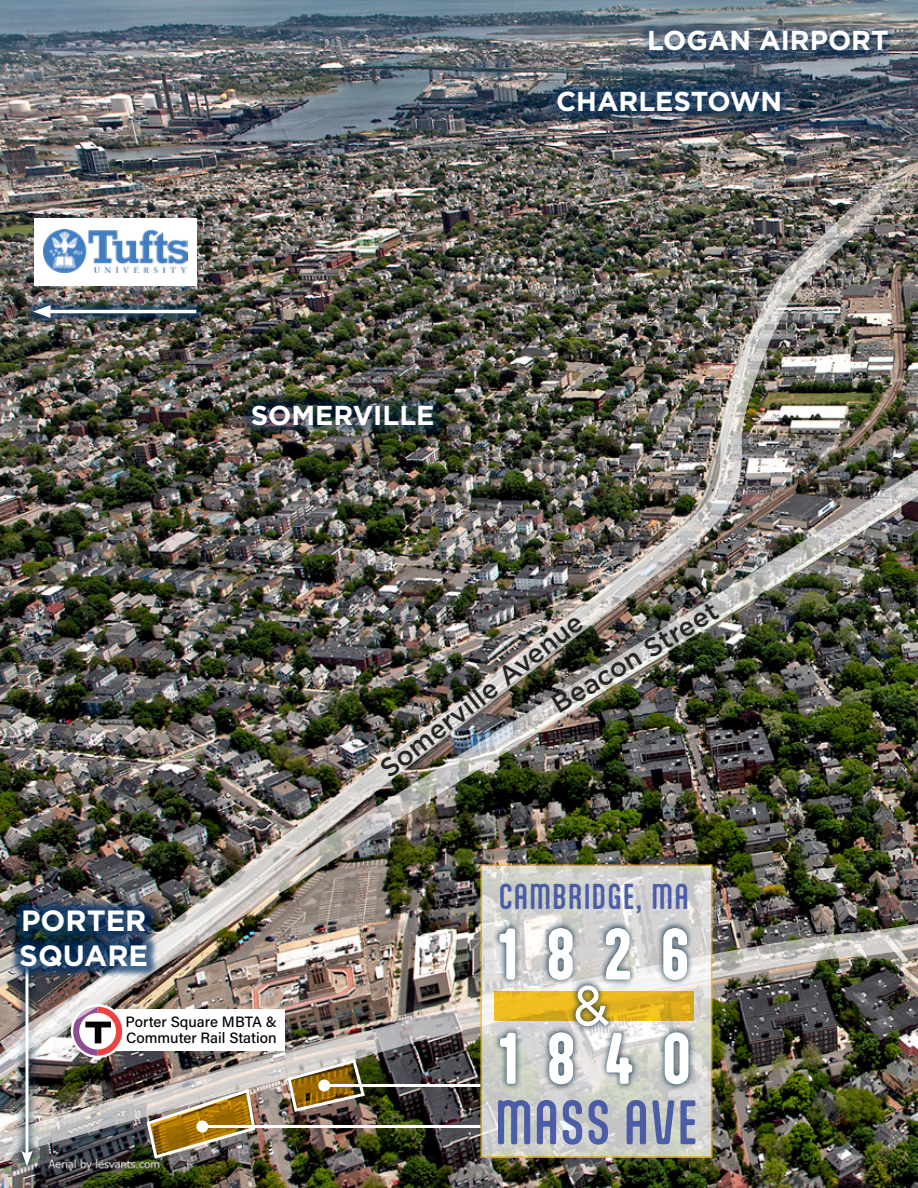
<style>
.page{position:relative;width:918px;height:1188px;background:#fff}
.page>*{position:absolute;margin:0;border:0;box-sizing:border-box;transform-origin:0 0}
.t1{font:700 61.8px "Aptly";letter-spacing:.46em;color:#fff}
.t2{font:500 53.4px "Aptly";letter-spacing:.02em;color:#364ba0}
.t3{font:53.4px "Arvo";color:#fff}
.t4{font:500 30.6px "Aptly";letter-spacing:.045em;color:#364ba0}
.t5{font:700 29.25px/35.1px "Gotham";color:#fff}
.t6{font:700 27.3px "Gotham";color:#fff}
.t7{font:500 26.7px "Gotham";color:#242424}
.t8{font:500 15px/16.5px "Acumin Pro";color:#000}
</style>
<div class="page">
<img style="left:0;top:0;width:918px;height:1188px">
<img style="left:0;top:122px;width:918px;height:64px">
<img style="left:0;top:1062px;width:918px;height:106px">
<div style="left:547px;top:80px;width:243px;height:42px;background:#003168;opacity:.36"></div>
<div style="left:11px;top:956px;width:32px;height:220px;background:#002741;opacity:.92"></div>
<hr style="left:26px;top:967px;width:2px;height:189px;background:#fff">
<svg style="left:21px;top:1150px;width:12px;height:16px"></svg>
<img style="left:145px;top:1087px;width:112px;height:74px">
<img style="left:286px;top:1062px;width:81px;height:52px">
<svg style="left:480px;top:1062px;width:232px;height:96px;background:#cecec2"></svg>
<div style="left:493px;top:1025px;width:203px;height:66px;background:#002741;opacity:.75"></div>
<hr style="left:202px;top:1125px;width:278px;height:3px;background:#fff">
<div style="left:196px;top:1120px;width:12px;height:12px;background:#fff;border-radius:50%"></div>
<hr style="left:324px;top:1084px;width:156px;height:3px;background:#fff">
<div style="left:318px;top:1080px;width:12px;height:12px;background:#fff;border-radius:50%"></div>
<div style="left:639px;top:20px;width:260px;height:42px;background:#003168;opacity:.36"></div>
<img style="left:0;top:186px;width:918px;height:876px">
<div style="left:34px;top:218px;width:163px;height:67px;background:#fff"></div>
<img style="left:43px;top:230px;width:144px;height:43px">
<div style="left:22px;top:295px;width:185px;height:33px;background:#003168;opacity:.71"></div>
<hr style="left:44px;top:310px;width:152px;height:3px;background:#fff">
<svg style="left:33px;top:305px;width:18px;height:13px"></svg>
<div style="left:9px;top:899px;width:150px;height:79px;background:#003168;opacity:.71"></div>
<h3 class="t6" style="left:647px;top:23px;width:243px">LOGAN AIRPORT</h3>
<h3 class="t6" style="left:251px;top:398px;width:185px">SOMERVILLE</h3>
<h3 class="t6" style="left:556px;top:83px;width:228px">CHARLESTOWN</h3>
<h3 class="t5" style="left:19px;top:903px;width:130px">PORTER<br>SQUARE</h3>
<p class="t8" style="left:126px;top:1013px;width:153px">Porter Square MBTA &amp;<br>Commuter Rail Station</p>
<h3 class="t7" style="left:545px;top:691px;width:191px;rotate:-31deg">Beacon Street</h3>
<h3 class="t7" style="left:373px;top:758px;width:251px;rotate:-38deg">Somerville Avenue</h3>
<h3 class="t4" style="left:498px;top:877px;width:192px">CAMBRIDGE, MA</h3>
<h1 class="t1" style="left:498px;top:916px;width:193px">1826</h1>
<h2 class="t3" style="left:572px;top:974px;width:40px">&amp;</h2>
<h1 class="t1" style="left:498px;top:1020px;width:194px">1840</h1>
<h2 class="t2" style="left:495px;top:1089px;width:204px">MASS AVE</h2>
</div>
